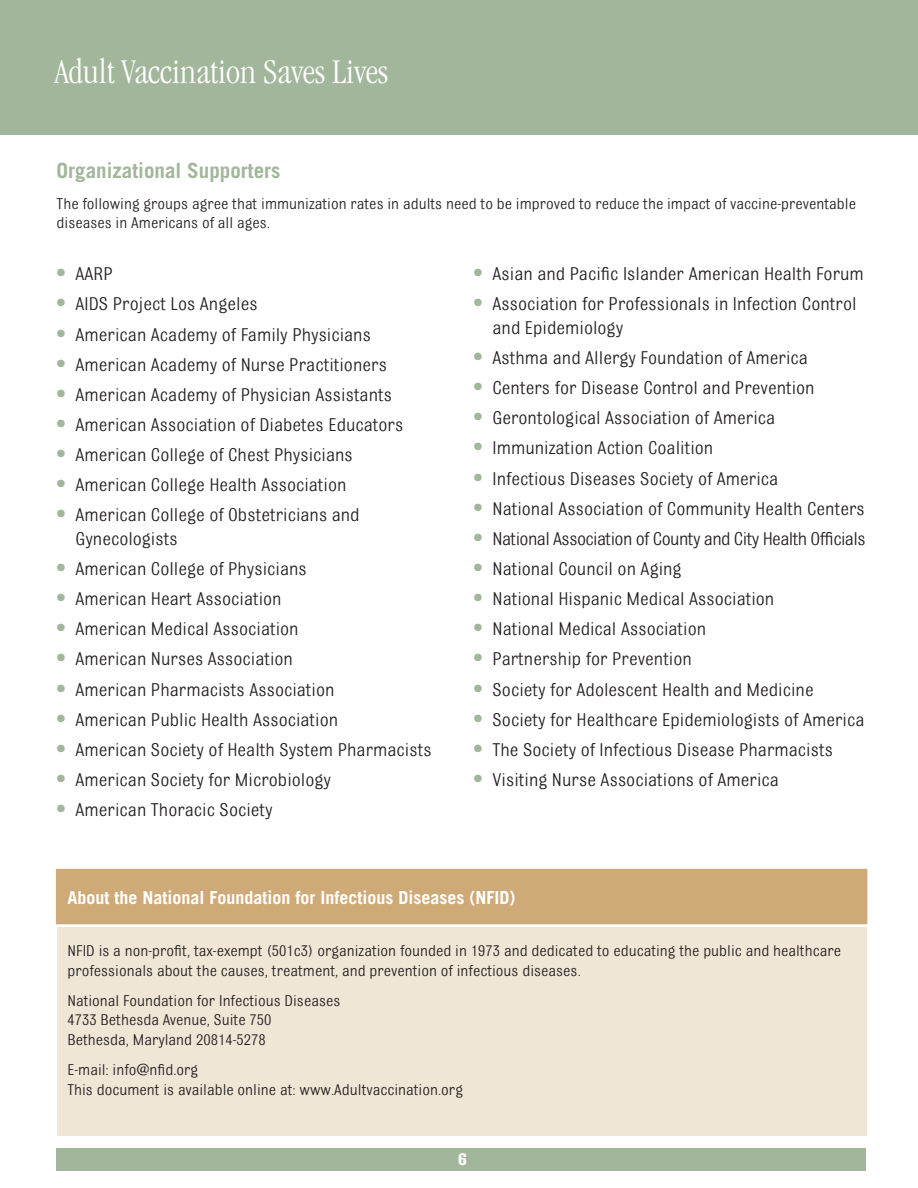
<style>
.page{position:relative;width:918px;height:1188px;background:#fff}
.page>*{position:absolute;margin:0;border:0;box-sizing:border-box;transform-origin:0 0}
.t1{font:300 condensed 36px "Garamond";color:#fff}
.t2{font:700 21px "Trade Gothic";color:#a1b69b}
.t3{font:19.5px/23.4px "Bulldog";color:#231f20}
.t4{font:19.5px "Bulldog";letter-spacing:-.03em;color:#231f20}
.t5{font:700 18px "Trade Gothic";color:#fff}
.t6{font:700 18px "Bulldog";color:#fff}
.t7{font:16.5px/19.5px "Bulldog";color:#231f20}
.s1{font-family:"Trade Gothic LT Std Cn 18";font-size:21px;color:#a1b69b}
</style>
<div class="page">
<div style="left:57px;top:927px;width:810px;height:209px;background:#f0e6d6"></div>
<div style="left:56px;top:869px;width:811px;height:55px;background:#ceaa78"></div>
<div style="left:0;top:0;width:918px;height:135px;background:#a1b69b"></div>
<div style="left:56px;top:1149px;width:810px;height:22px;background:#a1b69b"></div>
<p class="t1" style="left:55px;top:52px;width:335px">Adult Vaccination Saves Lives</p>
<p class="t2" style="left:57px;top:158px;width:226px">Organizational Supporters</p>
<p class="t7" style="left:57px;top:193px;width:801px">The following groups agree that immunization rates in adults need to be improved to reduce the impact of vaccine-preventable diseases in Americans of all ages.</p>
<p class="t3" style="left:56px;top:262px;width:59px"><span class="s1">•</span> AARP</p>
<p class="t3" style="left:56px;top:292px;width:203px"><span class="s1">•</span> AIDS Project Los Angeles</p>
<p class="t3" style="left:56px;top:322px;width:317px"><span class="s1">•</span> American Academy of Family Physicians</p>
<p class="t3" style="left:56px;top:352px;width:333px"><span class="s1">•</span> American Academy of Nurse Practitioners</p>
<p class="t3" style="left:56px;top:383px;width:338px"><span class="s1">•</span> American Academy of Physician Assistants</p>
<p class="t3" style="left:56px;top:413px;width:349px"><span class="s1">•</span> American Association of Diabetes Educators</p>
<p class="t3" style="left:56px;top:443px;width:298px"><span class="s1">•</span> American College of Chest Physicians</p>
<p class="t3" style="left:56px;top:473px;width:292px"><span class="s1">•</span> American College Health Association</p>
<p class="t3" style="left:76px;top:503px;width:286px;text-indent:-20px"><span class="s1">•</span> American College of Obstetricians and<br>Gynecologists</p>
<p class="t3" style="left:56px;top:557px;width:252px"><span class="s1">•</span> American College of Physicians</p>
<p class="t3" style="left:56px;top:587px;width:227px"><span class="s1">•</span> American Heart Association</p>
<p class="t3" style="left:56px;top:617px;width:244px"><span class="s1">•</span> American Medical Association</p>
<p class="t3" style="left:56px;top:647px;width:239px"><span class="s1">•</span> American Nurses Association</p>
<p class="t3" style="left:56px;top:677px;width:280px"><span class="s1">•</span> American Pharmacists Association</p>
<p class="t3" style="left:56px;top:708px;width:284px"><span class="s1">•</span> American Public Health Association</p>
<p class="t3" style="left:56px;top:738px;width:377px"><span class="s1">•</span> American Society of Health System Pharmacists</p>
<p class="t3" style="left:56px;top:768px;width:277px"><span class="s1">•</span> American Society for Microbiology</p>
<p class="t3" style="left:56px;top:798px;width:218px"><span class="s1">•</span> American Thoracic Society</p>
<p class="t3" style="left:473px;top:262px;width:393px"><span class="s1">•</span> Asian and Pacific Islander American Health Forum</p>
<p class="t3" style="left:493px;top:292px;width:366px;text-indent:-20px"><span class="s1">•</span> Association for Professionals in Infection Control and Epidemiology</p>
<p class="t3" style="left:473px;top:346px;width:337px"><span class="s1">•</span> Asthma and Allergy Foundation of America</p>
<p class="t3" style="left:473px;top:376px;width:343px"><span class="s1">•</span> Centers for Disease Control and Prevention</p>
<p class="t3" style="left:473px;top:406px;width:304px"><span class="s1">•</span> Gerontological Association of America</p>
<p class="t3" style="left:473px;top:436px;width:242px"><span class="s1">•</span> Immunization Action Coalition</p>
<p class="t3" style="left:473px;top:466px;width:307px"><span class="s1">•</span> Infectious Diseases Society of America</p>
<p class="t3" style="left:473px;top:496px;width:394px"><span class="s1">•</span> National Association of Community Health Centers</p>
<p class="t4" style="left:473px;top:529px;width:394px"><span class="s1">•</span> National Association of County and City Health Officials</p>
<p class="t3" style="left:473px;top:557px;width:210px"><span class="s1">•</span> National Council on Aging</p>
<p class="t3" style="left:473px;top:587px;width:303px"><span class="s1">•</span> National Hispanic Medical Association</p>
<p class="t3" style="left:473px;top:617px;width:235px"><span class="s1">•</span> National Medical Association</p>
<p class="t3" style="left:473px;top:647px;width:221px"><span class="s1">•</span> Partnership for Prevention</p>
<p class="t3" style="left:473px;top:677px;width:342px"><span class="s1">•</span> Society for Adolescent Health and Medicine</p>
<p class="t3" style="left:473px;top:708px;width:393px"><span class="s1">•</span> Society for Healthcare Epidemiologists of America</p>
<p class="t3" style="left:473px;top:738px;width:362px"><span class="s1">•</span> The Society of Infectious Disease Pharmacists</p>
<p class="t3" style="left:473px;top:768px;width:308px"><span class="s1">•</span> Visiting Nurse Associations of America</p>
<p class="t5" style="left:67px;top:887px;width:450px">About the National Foundation for Infectious Diseases (NFID)</p>
<p class="t7" style="left:67px;top:941px;width:775px">NFID is a non-profit, tax-exempt (501c3) organization founded in 1973 and dedicated to educating the public and healthcare professionals about the causes, treatment, and prevention of infectious diseases.</p>
<p class="t7" style="left:67px;top:991px;width:274px">National Foundation for Infectious Diseases<br>4733 Bethesda Avenue, Suite 750<br>Bethesda, Maryland 20814-5278</p>
<p class="t7" style="left:67px;top:1060px;width:397px">E-mail: info@nfid.org<br>This document is available online at: www.Adultvaccination.org</p>
<p class="t6" style="left:458px;top:1150px;width:10px">6</p>
</div>
